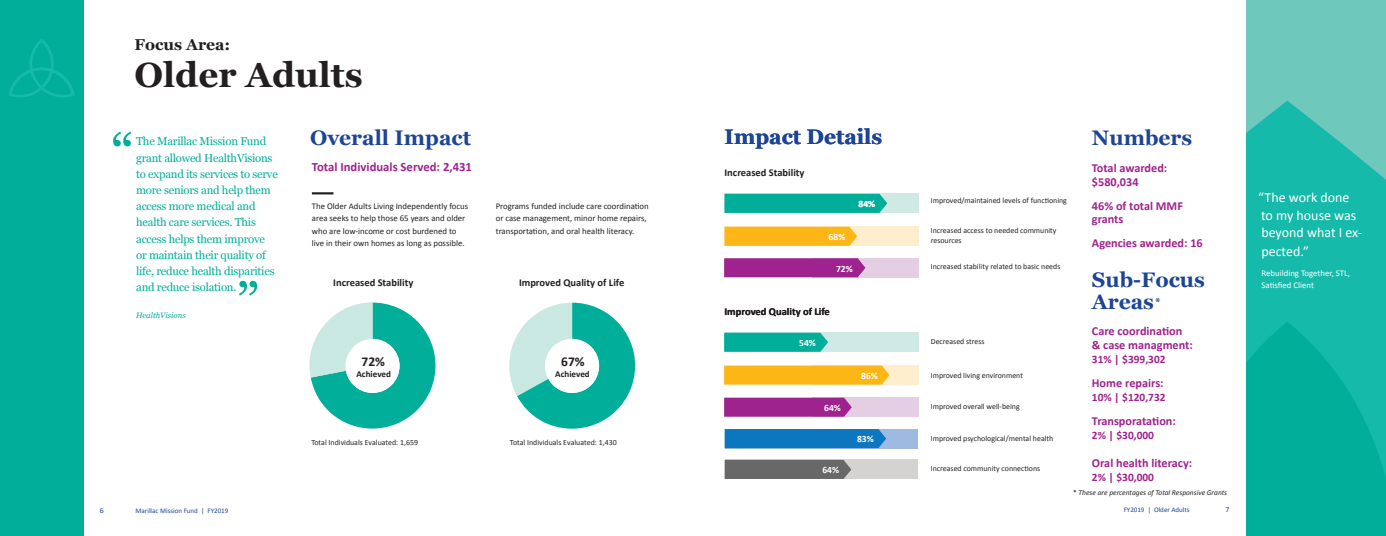
<style>
.page{position:relative;width:1386px;height:536px;background:#fff}
.page>*{position:absolute;margin:0;border:0;box-sizing:border-box;transform-origin:0 0}
.t1{font:56px "Georgia";color:#00ae9a}
.t2{font:700 35px "Georgia";color:#231f20}
.t3{font:700 21px/22.3px "Georgia";color:#1d4495}
.t4{font:700 15.75px "Georgia";color:#231f20}
.t5{font:700 14.79px "Calibri";color:#231f20}
.t6{font:14px/17.5px "Calibri";color:#fff}
.t7{font:700 13.47px "Calibri";color:#231f20}
.t8{font:700 12.69px "Calibri";color:#9f238e}
.t9{font:700 12.25px/14px "Calibri";color:#9f238e}
.t10{font:11.38px/16.2px "Georgia";letter-spacing:-.02em;color:#00ae9a}
.t11{font:700 11.38px "Calibri";color:#9f238e}
.t12{font:700 10.5px "Calibri";color:#231f20}
.t13{font:700 9.62px "Calibri";color:#fff}
.t14{font:700 9.1px "Calibri";color:#231f20}
.t15{font:8.75px/12.2px "Calibri";color:#231f20}
.t16{font:8.75px/12.2px "Calibri";color:#fff}
.t17{font:7.88px/9.6px "Calibri";color:#231f20}
.t18{font:italic 7.88px "Georgia";color:#00ae9a}
.t19{font:7.88px "Calibri";color:#1d4495}
.t20{font:italic 7.44px "Calibri";color:#231f20}
.t21{font:7px "Calibri";color:#1d4495}
.s1{font-style:normal}
</style>
<div class="page">
<div style="left:725px;top:227px;width:194px;height:19px;background:#feeece"></div>
<div style="left:725px;top:194px;width:194px;height:19px;background:#cfeae5"></div>
<div style="left:812px;top:258px;width:106px;height:19px;background:#e4cee3"></div>
<div style="left:725px;top:332px;width:193px;height:19px;background:#cfeae5"></div>
<div style="left:725px;top:429px;width:193px;height:19px;background:#9fbae0"></div>
<div style="left:725px;top:459px;width:193px;height:20px;background:#d5d2d2"></div>
<div style="left:812px;top:365px;width:106px;height:19px;background:#feeece"></div>
<div style="left:812px;top:397px;width:106px;height:19px;background:#e4cee3"></div>
<div style="left:1247px;top:0;width:139px;height:101px;background:#6ec8bc"></div>
<svg style="left:1247px;top:101px;width:139px;height:220px;background:#21bbac"></svg>
<svg style="left:1247px;top:321px;width:139px;height:215px;background:#04b09d"></svg>
<div style="left:0;top:0;width:84px;height:536px;background:#00ae9a"></div>
<svg style="left:725px;top:227px;width:132px;height:19px;background:#fcb71b"></svg>
<svg style="left:724px;top:332px;width:104px;height:19px;background:#0fb29f"></svg>
<svg style="left:509px;top:302px;width:126px;height:126px"></svg>
<svg style="left:725px;top:194px;width:162px;height:19px;background:#05af9c"></svg>
<div style="left:725px;top:429px;width:161px;height:19px;background:#0c77be"></div>
<svg style="left:725px;top:459px;width:126px;height:20px;background:#6e6f6e"></svg>
<svg style="left:724px;top:365px;width:165px;height:19px;background:#fcb81e"></svg>
<svg style="left:724px;top:397px;width:128px;height:19px;background:#a42f94"></svg>
<svg style="left:724px;top:258px;width:141px;height:19px;background:#a12991"></svg>
<hr style="left:312px;top:192px;width:21px;height:2px;background:#231f20">
<svg style="left:309px;top:302px;width:127px;height:126px"></svg>
<div style="left:346px;top:339px;width:54px;height:54px;background:#fff;border-radius:50%"></div>
<div style="left:545px;top:339px;width:54px;height:54px;background:#fff;border-radius:50%"></div>
<svg style="left:9px;top:39px;width:66px;height:58px"></svg>
<h3 class="t4" style="left:134px;top:36px;width:97px">Focus Area:</h3>
<h2 class="t2" style="left:134px;top:55px;width:230px">Older Adults</h2>
<h1 class="t1" style="left:111px;top:122px;width:24px">“</h1>
<p class="t10" style="left:136px;top:133px;width:143px">The Marillac Mission Fund grant allowed HealthVisions to expand its services to serve more seniors and help them access more medical and health care services. This access helps them improve or maintain their quality of life, reduce health disparities and reduce isolation.</p>
<p class="t18" style="left:136px;top:310px;width:51px">HealthVisions</p>
<h1 class="t1" style="left:236px;top:271px;width:24px">”</h1>
<h3 class="t3" style="left:725px;top:126px;width:159px">Impact Details</h3>
<h3 class="t3" style="left:310px;top:126px;width:162px">Overall Impact</h3>
<h3 class="t3" style="left:1092px;top:126px;width:102px">Numbers</h3>
<h3 class="t9" style="left:1092px;top:160px;width:77px">Total awarded: $580,034</h3>
<h3 class="t9" style="left:1092px;top:198px;width:93px;line-height:13.1px">46% of total MMF grants</h3>
<h3 class="t9" style="left:1092px;top:235px;width:112px">Agencies awarded: 16</h3>
<h3 class="t8" style="left:312px;top:158px;width:162px">Total Individuals Served: 2,431</h3>
<p class="t15" style="left:312px;top:200px;width:158px">The Older Adults Living Independently focus area seeks to help those 65 years and older who are low-income or cost burdened to live in their own homes as long as possible.</p>
<p class="t15" style="left:496px;top:200px;width:155px">Programs funded include care coordination or case management, minor home repairs, transportation, and oral health literacy.</p>
<h3 class="t12" style="left:725px;top:165px;width:82px">Increased Stability</h3>
<p class="t17" style="left:931px;top:195px;width:138px">Improved/maintained levels of functioning</p>
<p class="t17" style="left:931px;top:225px;width:127px">Increased access to needed community resources</p>
<p class="t17" style="left:931px;top:261px;width:131px">Increased stability related to basic needs</p>
<p class="t13" style="left:859px;top:197px;width:18px">84%</p>
<p class="t13" style="left:829px;top:230px;width:18px">68%</p>
<p class="t13" style="left:836px;top:261px;width:18px">72%</p>
<h3 class="t3" style="left:1092px;top:268px;width:114px">Sub-Focus<br>Areas<sup>*</sup></h3>
<h3 class="t9" style="left:1092px;top:323px;width:102px;line-height:13.6px">Care coordination &amp; case managment:</h3>
<h3 class="t11" style="left:1092px;top:350px;width:75px">31% | $399,302</h3>
<h3 class="t9" style="left:1092px;top:375px;width:73px">Home repairs:</h3>
<h3 class="t11" style="left:1092px;top:388px;width:75px">10% | $120,732</h3>
<h3 class="t9" style="left:1092px;top:413px;width:85px">Transporatation:</h3>
<h3 class="t11" style="left:1092px;top:427px;width:64px">2% | $30,000</h3>
<h3 class="t9" style="left:1092px;top:455px;width:102px">Oral health literacy:</h3>
<h3 class="t11" style="left:1092px;top:469px;width:64px">2% | $30,000</h3>
<h3 class="t12" style="left:333px;top:274px;width:82px">Increased Stability</h3>
<h3 class="t12" style="left:519px;top:275px;width:107px">Improved Quality of Life</h3>
<h3 class="t12" style="left:725px;top:304px;width:107px">Improved Quality of Life</h3>
<p class="t17" style="left:931px;top:336px;width:55px">Decreased stress</p>
<p class="t17" style="left:931px;top:370px;width:94px">Improved living environment</p>
<p class="t17" style="left:931px;top:401px;width:90px">Improved overall well-being</p>
<p class="t17" style="left:931px;top:433px;width:124px">Improved psychological/mental health</p>
<p class="t17" style="left:931px;top:463px;width:111px">Increased community connections</p>
<p class="t13" style="left:799px;top:335px;width:18px">54%</p>
<h3 class="t7" style="left:362px;top:352px;width:25px">72%</h3>
<p class="t14" style="left:356px;top:367px;width:36px">Achieved</p>
<h3 class="t7" style="left:561px;top:352px;width:25px">67%</h3>
<p class="t14" style="left:555px;top:367px;width:36px">Achieved</p>
<h3 class="t5" style="left:360px;top:355px;width:27px">72%</h3>
<h3 class="t7" style="left:560px;top:355px;width:25px">67%</h3>
<p class="t13" style="left:861px;top:368px;width:18px">86%</p>
<p class="t13" style="left:824px;top:401px;width:18px">64%</p>
<p class="t13" style="left:857px;top:432px;width:18px">83%</p>
<p class="t17" style="left:311px;top:437px;width:108px">Total Individuals Evaluated: 1,659</p>
<p class="t17" style="left:510px;top:437px;width:108px">Total Individuals Evaluated: 1,430</p>
<p class="t13" style="left:822px;top:463px;width:18px">64%</p>
<p class="t20" style="left:1073px;top:487px;width:155px"><span class="s1">*</span> These are percentages of Total Responsive Grants</p>
<p class="t19" style="left:100px;top:504px;width:5px">6</p>
<p class="t21" style="left:136px;top:505px;width:94px">Marillac Mission Fund | FY2019</p>
<p class="t21" style="left:1124px;top:504px;width:67px">FY2019 | Older Adults</p>
<p class="t19" style="left:1225px;top:504px;width:5px">7</p>
<h3 class="t6" style="left:1258px;top:188px;width:106px">“The work done to my house was beyond what I ex-</h3>
<h3 class="t6" style="left:1261px;top:242px;width:49px">pected.”</h3>
<p class="t16" style="left:1262px;top:266px;width:90px">Rebuilding Together, STL,<br>Satisfied Client</p>
</div>
